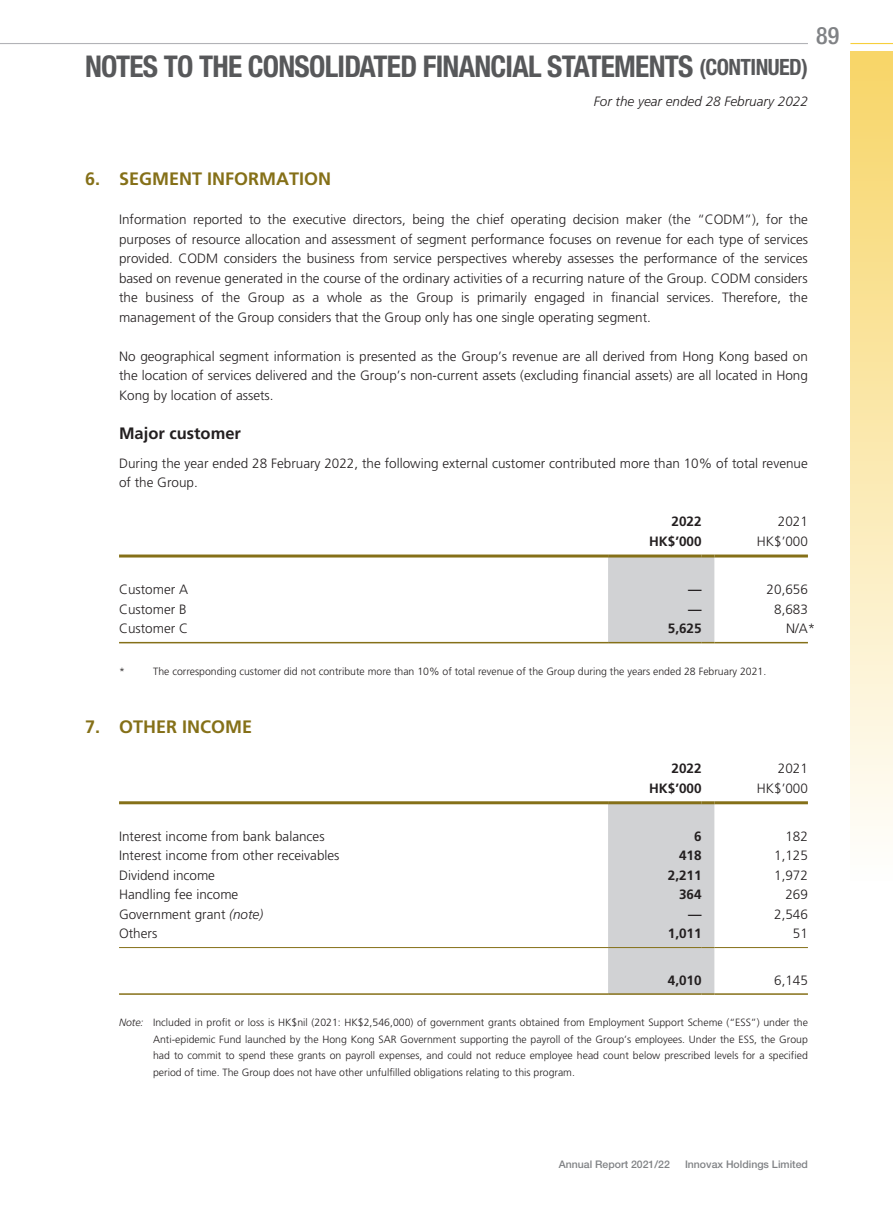
<style>
.page{position:relative;width:893px;height:1212px;background:#fff}
.page>*{position:absolute;margin:0;border:0;box-sizing:border-box;transform-origin:0 0}
.t1{font:700 condensed 30px "Helvetica Neue LT Std";letter-spacing:-.025em;color:#57585a}
.t2{font:500 condensed 24px "Helvetica Neue LT Std";color:#808285}
.t3{font:700 18px "Frutiger LT Std";color:#857018}
.t4{font:700 16.5px "Frutiger LT Std";color:#231f20}
.t5{font:300 13.5px/19.5px "Frutiger LT Std";color:#231f20;text-align:justify}
.t6{font:700 13.5px "Frutiger LT Std";color:#231f20}
.t7{font:italic 300 13.5px "Frutiger LT Std";color:#231f20}
.t8{font:300 10.5px/16.5px "Frutiger LT Std";color:#231f20;text-align:justify}
.t9{font:500 10.5px "Helvetica Neue LT Std";color:#808285}
.s1{font-size:22.5px}
.s2{font-style:italic}
</style>
<div class="page">
<div style="left:850px;top:51px;width:43px;height:829px;background:linear-gradient(to bottom,#f8d567,#fefefd)"></div>
<hr style="left:850px;top:43px;width:43px;height:1px;background:#f7cf3b">
<hr style="left:0;top:43px;width:808px;height:1px;background:#b2b3b7">
<hr style="left:119px;top:554px;width:489px;height:3px;background:#857018">
<hr style="left:714px;top:554px;width:94px;height:3px;background:#857018">
<hr style="left:119px;top:642px;width:489px;height:1px;background:#857018">
<div style="left:608px;top:554px;width:106px;height:89px;background:#d1d2d4"></div>
<hr style="left:714px;top:642px;width:94px;height:1px;background:#857018">
<hr style="left:119px;top:947px;width:489px;height:1px;background:#857018">
<hr style="left:714px;top:947px;width:94px;height:1px;background:#857018">
<hr style="left:119px;top:801px;width:489px;height:3px;background:#857018">
<hr style="left:714px;top:801px;width:94px;height:3px;background:#857018">
<hr style="left:119px;top:993px;width:489px;height:2px;background:#857018">
<div style="left:608px;top:801px;width:106px;height:194px;background:#d1d2d4"></div>
<hr style="left:714px;top:993px;width:94px;height:2px;background:#857018">
<h1 class="t1" style="left:85px;top:49px;width:724px">NOTES TO THE CONSOLIDATED FINANCIAL STATEMENTS <span class="s1">(CONTINUED)</span></h1>
<p class="t7" style="left:594px;top:93px;width:216px">For the year ended 28 February 2022</p>
<h2 class="t2" style="left:816px;top:21px;width:25px">89</h2>
<h3 class="t3" style="left:85px;top:168px;width:248px">6. SEGMENT INFORMATION</h3>
<p class="t5" style="left:119px;top:210px;width:690px">Information reported to the executive directors, being the chief operating decision maker (the “CODM”), for the purposes of resource allocation and assessment of segment performance focuses on revenue for each type of services provided. CODM considers the business from service perspectives whereby assesses the performance of the services based on revenue generated in the course of the ordinary activities of a recurring nature of the Group. CODM considers the business of the Group as a whole as the Group is primarily engaged in financial services. Therefore, the management of the Group considers that the Group only has one single operating segment.</p>
<p class="t5" style="left:119px;top:346px;width:690px">No geographical segment information is presented as the Group’s revenue are all derived from Hong Kong based on the location of services delivered and the Group’s non-current assets (excluding financial assets) are all located in Hong Kong by location of assets.</p>
<p class="t4" style="left:119px;top:423px;width:123px">Major customer</p>
<p class="t5" style="left:119px;top:454px;width:690px">During the year ended 28 February 2022, the following external customer contributed more than 10% of total revenue of the Group.</p>
<p class="t6" style="left:672px;top:514px;width:32px">2022</p>
<p class="t5" style="left:778px;top:512px;width:32px">2021</p>
<p class="t6" style="left:649px;top:533px;width:54px">HK$’000</p>
<p class="t5" style="left:757px;top:532px;width:53px">HK$’000</p>
<p class="t5" style="left:119px;top:580px;width:71px">Customer A</p>
<p class="t6" style="left:688px;top:582px;width:15px">—</p>
<p class="t5" style="left:767px;top:580px;width:43px">20,656</p>
<p class="t5" style="left:119px;top:599px;width:69px">Customer B</p>
<p class="t6" style="left:688px;top:601px;width:15px">—</p>
<p class="t5" style="left:774px;top:599px;width:35px">8,683</p>
<p class="t5" style="left:119px;top:619px;width:71px">Customer C</p>
<p class="t6" style="left:668px;top:621px;width:35px">5,625</p>
<p class="t5" style="left:786px;top:619px;width:31px">N/A*</p>
<p class="t8" style="left:119px;top:663px;width:7px">*</p>
<p class="t8" style="left:153px;top:663px;width:615px">The corresponding customer did not contribute more than 10% of total revenue of the Group during the years ended 28 February 2021.</p>
<h3 class="t3" style="left:85px;top:716px;width:169px">7. OTHER INCOME</h3>
<p class="t6" style="left:672px;top:760px;width:32px">2022</p>
<p class="t5" style="left:778px;top:759px;width:32px">2021</p>
<p class="t6" style="left:649px;top:780px;width:54px">HK$’000</p>
<p class="t5" style="left:757px;top:778px;width:53px">HK$’000</p>
<p class="t5" style="left:119px;top:827px;width:207px">Interest income from bank balances</p>
<p class="t6" style="left:694px;top:828px;width:9px">6</p>
<p class="t5" style="left:785px;top:827px;width:24px">182</p>
<p class="t5" style="left:119px;top:846px;width:222px">Interest income from other receivables</p>
<p class="t6" style="left:679px;top:848px;width:24px">418</p>
<p class="t5" style="left:774px;top:846px;width:35px">1,125</p>
<p class="t5" style="left:119px;top:866px;width:98px">Dividend income</p>
<p class="t6" style="left:668px;top:867px;width:35px">2,211</p>
<p class="t5" style="left:774px;top:866px;width:35px">1,972</p>
<p class="t5" style="left:119px;top:885px;width:121px">Handling fee income</p>
<p class="t6" style="left:679px;top:887px;width:24px">364</p>
<p class="t5" style="left:785px;top:885px;width:24px">269</p>
<p class="t5" style="left:119px;top:905px;width:146px">Government grant <span class="s2">(note)</span></p>
<p class="t6" style="left:688px;top:906px;width:15px">—</p>
<p class="t5" style="left:774px;top:905px;width:35px">2,546</p>
<p class="t5" style="left:119px;top:924px;width:40px">Others</p>
<p class="t6" style="left:668px;top:926px;width:35px">1,011</p>
<p class="t5" style="left:793px;top:924px;width:17px">51</p>
<p class="t6" style="left:668px;top:972px;width:35px">4,010</p>
<p class="t5" style="left:774px;top:970px;width:35px">6,145</p>
<p class="t8" style="left:153px;top:1014px;width:656px;text-indent:-34px"><span class="s2">Note:</span> Included in profit or loss is HK$nil (2021: HK$2,546,000) of government grants obtained from Employment Support Scheme (“ESS”) under the Anti-epidemic Fund launched by the Hong Kong SAR Government supporting the payroll of the Group’s employees. Under the ESS, the Group had to commit to spend these grants on payroll expenses, and could not reduce employee head count below prescribed levels for a specified period of time. The Group does not have other unfulfilled obligations relating to this program.</p>
<p class="t9" style="left:559px;top:1158px;width:113px">Annual Report 2021/22</p>
<p class="t9" style="left:685px;top:1158px;width:124px">Innovax Holdings Limited</p>
</div>
